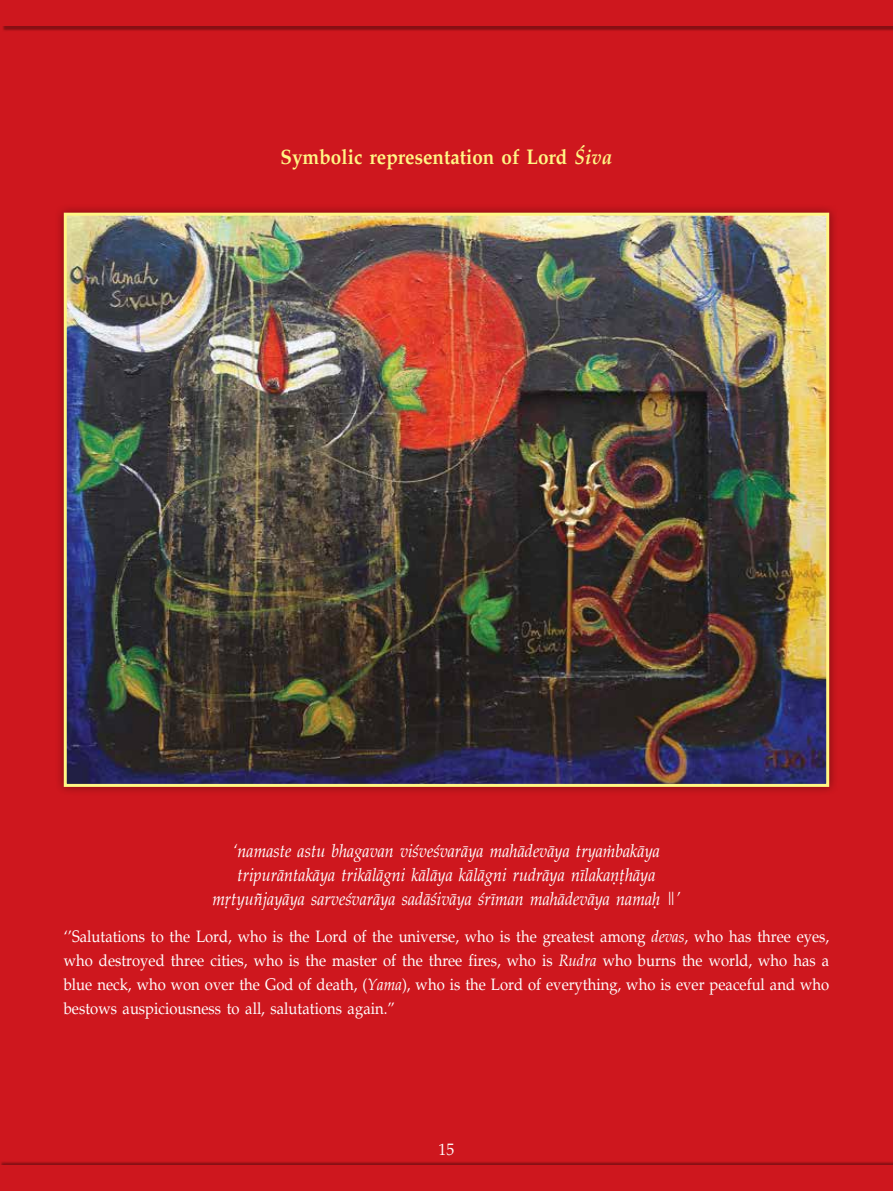
<style>
.page{position:relative;width:893px;height:1191px;background:#ce171e}
.page>*{position:absolute;margin:0;border:0;box-sizing:border-box;transform-origin:0 0}
.t1{font:700 21px "URW Palladio IT";color:#fff685;scale:.9 1}
.t2{font:italic 18px/24px "URW Palladio IT";color:#fff;text-align:center;scale:.9 1}
.t3{font:16.5px/24px "URW Palladio IT";color:#fff;text-align:justify;scale:.9 1}
.t4{font:16.5px "URW Palladio IT";color:#fff;scale:.95 1}
.s1{font-style:italic}
</style>
<div class="page">
<div style="left:0;top:1161px;width:893px;height:30px;background:#000;opacity:.35"></div>
<div style="left:0;top:1165px;width:893px;height:26px;background:#ce171e"></div>
<div style="left:2px;top:0;width:891px;height:32px;background:#000;opacity:.35"></div>
<div style="left:0;top:0;width:893px;height:26px;background:#ce171e"></div>
<div style="left:55px;top:204px;width:783px;height:591px;background:#000;opacity:.4"></div>
<img style="left:68px;top:217px;width:757px;height:566px">
<div style="left:64px;top:213px;width:765px;height:574px;border:3px solid #fff685"></div>
<p class="t1" style="left:281px;top:141px;width:370px">Symbolic representation of Lord <span class="s1">Çiva</span></p>
<p class="t2" style="left:212px;top:838px;width:522px">‘namaste astu bhagavan viçveçvaräya mahädeväya tryaàbakäya tripuräntakäya trikälägni käläya kälägni rudräya nélakaëöhäya måtyuïjayäya sarveçvaräya sadäçiväya çréman mahädeväya namaù ||’</p>
<p class="t3" style="left:64px;top:923px;width:852px">‘’Salutations to the Lord, who is the Lord of the universe, who is the greatest among <span class="s1">devas</span>, who has three eyes, who destroyed three cities, who is the master of the three fires, who is <span class="s1">Rudra</span> who burns the world, who has a blue neck, who won over the God of death, (<span class="s1">Yama</span>), who is the Lord of everything, who is ever peaceful and who bestows auspiciousness to all, salutations again.”</p>
<p class="t4" style="left:439px;top:1137px;width:18px">15</p>
</div>
